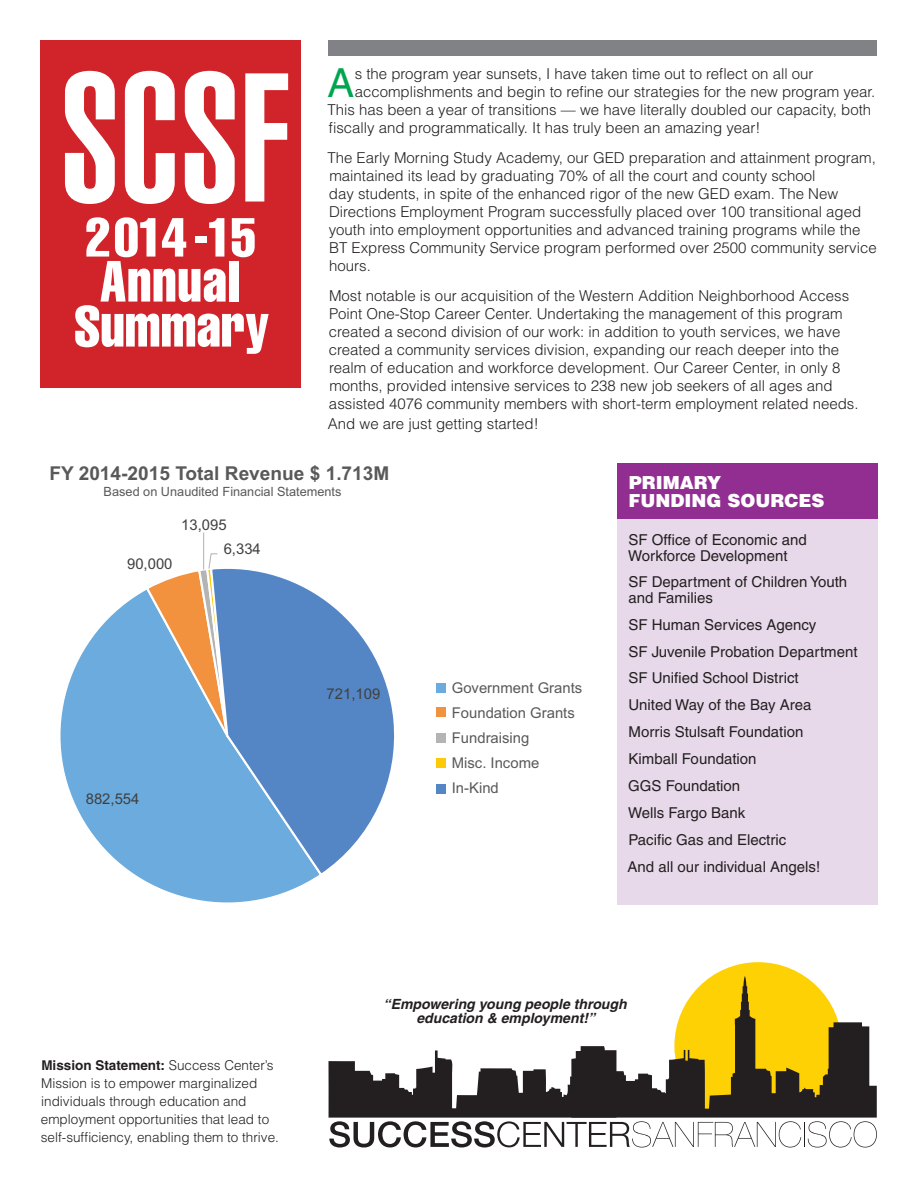
<style>
.page{position:relative;width:918px;height:1188px;background:#fff}
.page>*{position:absolute;margin:0;border:0;box-sizing:border-box;transform-origin:0 0}
.t1{font:900 extra-condensed 180px "Helvetica";color:#fff}
.t2{font:extra-condensed 57px "Helvetica";color:#fff}
.t3{font:extra-condensed 54px "Helvetica";letter-spacing:-.02em;color:#fff}
.t4{font:40.05px "Helvetica";color:#00a54f}
.t5{font:700 19.05px "Arial";color:#595959}
.t6{font:900 18px "Helvetica";color:#fff}
.t7{font:300 15px/18px "Helvetica";color:#231f20}
.t8{font:15px/16.5px "Helvetica";color:#231f20}
.t9{font:14.85px/24.9px "Arial";color:#595959}
.t10{font:14.85px/24.5px "Arial";color:#404040}
.t11{font:italic 700 14.1px/14.1px "Helvetica";color:#231f20;text-align:center}
.t12{font:300 13.5px/18px "Helvetica";color:#231f20}
.t13{font:12.75px "Arial";color:#595959}
.s1{font-weight:700}
</style>
<div class="page">
<div style="left:40px;top:40px;width:262px;height:348px;background:#d1232a"></div>
<svg style="left:328px;top:962px;width:549px;height:186px"></svg>
<div style="left:328px;top:40px;width:550px;height:16px;background:#808285"></div>
<svg style="left:60px;top:532px;width:386px;height:371px"></svg>
<div style="left:436px;top:683px;width:9px;height:9px;background:#6babdd"></div>
<div style="left:436px;top:708px;width:9px;height:9px;background:#f3923e"></div>
<div style="left:436px;top:734px;width:9px;height:9px;background:#b4b4b4"></div>
<div style="left:436px;top:758px;width:9px;height:9px;background:#fdca0a"></div>
<div style="left:436px;top:784px;width:9px;height:9px;background:#5486c5"></div>
<div style="left:617px;top:473px;width:261px;height:431px;background:#e7d9ea"></div>
<div style="left:618px;top:463px;width:260px;height:56px;background:#922d91"></div>
<p class="t1" style="left:60px;top:35px;width:231px">SCSF</p>
<p class="t3" style="left:86px;top:203px;width:172px">2014 -15</p>
<p class="t2" style="left:100px;top:245px;width:141px">Annual</p>
<p class="t2" style="left:74px;top:290px;width:197px">Summary</p>
<p class="t4" style="left:327px;top:60px;width:28px">A</p>
<p class="t7" style="left:355px;top:65px;width:460px">s the program year sunsets, I have taken time out to reflect on all our</p>
<p class="t7" style="left:355px;top:83px;width:522px">accomplishments and begin to refine our strategies for the new program year.</p>
<p class="t7" style="left:327px;top:101px;width:545px">This has been a year of transitions — we have literally doubled our capacity, both</p>
<p class="t7" style="left:329px;top:119px;width:433px">fiscally and programmatically. It has truly been an amazing year!</p>
<p class="t7" style="left:327px;top:149px;width:551px">The Early Morning Study Academy, our GED preparation and attainment program, maintained its lead by graduating 70% of all the court and county school<br>day students, in spite of the enhanced rigor of the new GED exam. The New Directions Employment Program successfully placed over 100 transitional aged youth into employment opportunities and advanced training programs while the BT Express Community Service program performed over 2500 community service hours.</p>
<p class="t7" style="left:329px;top:287px;width:531px">Most notable is our acquisition of the Western Addition Neighborhood Access Point One-Stop Career Center. Undertaking the management of this program created a second division of our work: in addition to youth services, we have created a community services division, expanding our reach deeper into the realm of education and workforce development. Our Career Center, in only 8 months, provided intensive services to 238 new job seekers of all ages and assisted 4076 community members with short-term employment related needs.</p>
<p class="t7" style="left:328px;top:415px;width:212px">And we are just getting started!</p>
<p class="t5" style="left:49px;top:461px;width:342px">FY 2014-2015 Total Revenue $ 1.713M</p>
<p class="t13" style="left:104px;top:483px;width:239px">Based on Unaudited Financial Statements</p>
<p class="t10" style="left:127px;top:552px;width:47px">90,000</p>
<p class="t10" style="left:224px;top:513px;width:39px;text-indent:-42px">13,095<br>6,334</p>
<p class="t10" style="left:86px;top:786px;width:55px">882,554</p>
<p class="t10" style="left:327px;top:681px;width:55px">721,109</p>
<p class="t9" style="left:452px;top:676px;width:132px">Government Grants<br>Foundation Grants<br>Fundraising<br>Misc. Income<br>In-Kind</p>
<p class="t6" style="left:629px;top:471px;width:94px">PRIMARY</p>
<p class="t6" style="left:628px;top:489px;width:197px">FUNDING SOURCES</p>
<p class="t8" style="left:628px;top:531px;width:180px">SF Office of Economic and</p>
<p class="t8" style="left:628px;top:548px;width:161px">Workforce Development</p>
<p class="t8" style="left:628px;top:573px;width:220px">SF Department of Children Youth and Families</p>
<p class="t8" style="left:628px;top:617px;width:190px">SF Human Services Agency</p>
<p class="t8" style="left:628px;top:644px;width:231px">SF Juvenile Probation Department</p>
<p class="t8" style="left:628px;top:669px;width:172px">SF Unified School District</p>
<p class="t8" style="left:628px;top:696px;width:184px">United Way of the Bay Area</p>
<p class="t8" style="left:629px;top:723px;width:176px">Morris Stulsaft Foundation</p>
<p class="t8" style="left:629px;top:750px;width:129px">Kimball Foundation</p>
<p class="t8" style="left:628px;top:777px;width:114px">GGS Foundation</p>
<p class="t8" style="left:628px;top:804px;width:119px">Wells Fargo Bank</p>
<p class="t8" style="left:628px;top:831px;width:160px">Pacific Gas and Electric</p>
<p class="t8" style="left:628px;top:858px;width:194px">And all our individual Angels!</p>
<p class="t12" style="left:41px;top:1056px;width:234px"><span class="s1">Mission Statement:</span> Success Center’s Mission is to empower marginalized individuals through education and employment opportunities that lead to</p>
<p class="t12" style="left:41px;top:1128px;width:240px">self-sufficiency, enabling them to thrive.</p>
<p class="t11" style="left:384px;top:996px;width:245px">“Empowering young people through education &amp; employment!”</p>
</div>
